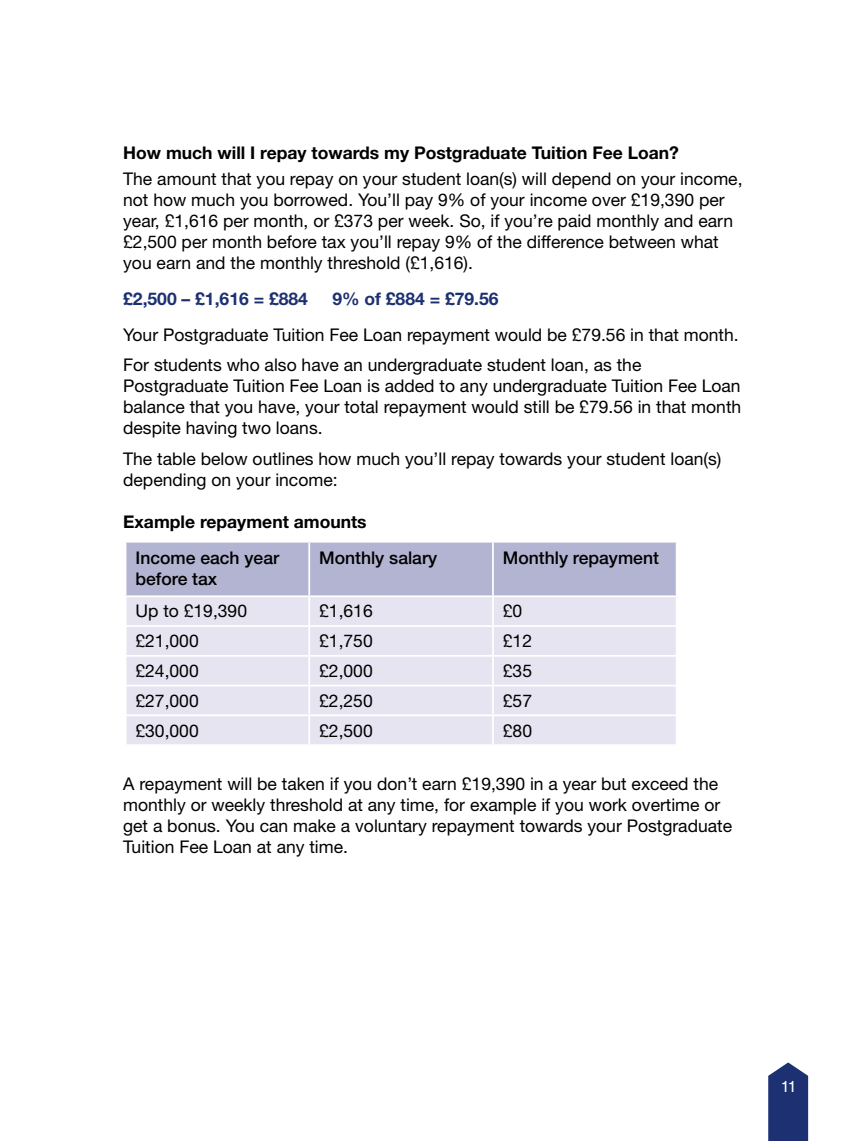
<style>
.page{position:relative;width:844px;height:1141px;background:#fff}
.page>*{position:absolute;margin:0;border:0;box-sizing:border-box;transform-origin:0 0}
.t1{font:17.5px/21px "Helvetica Neue LT Std";color:#000}
.t2{font:700 17.5px "Helvetica Neue LT Std";color:#000}
.t3{font:500 17.5px/21px "Helvetica Neue LT Std";color:#000}
.t4{font:700 17.5px "Helvetica Neue LT Std";color:#1c3072}
.t5{font:15.75px "Helvetica LT Std";color:#fff}
</style>
<div class="page">
<svg style="left:768px;top:1062px;width:39px;height:79px;background:#31437f"></svg>
<svg style="left:126px;top:543px;width:550px;height:201px;background:#d9d8e8"></svg>
<hr style="left:675px;top:716px;width:2px;height:28px;background:#fff">
<hr style="left:308px;top:543px;width:2px;height:52px;background:#fff">
<hr style="left:492px;top:543px;width:1px;height:52px;background:#fff">
<hr style="left:675px;top:543px;width:2px;height:52px;background:#fff">
<hr style="left:125px;top:595px;width:184px;height:2px;background:#fff">
<hr style="left:309px;top:595px;width:184px;height:2px;background:#fff">
<hr style="left:493px;top:595px;width:184px;height:2px;background:#fff">
<p class="t2" style="left:123px;top:142px;width:557px">How much will I repay towards my Postgraduate Tuition Fee Loan?</p>
<p class="t1" style="left:123px;top:168px;width:620px">The amount that you repay on your student loan(s) will depend on your income, not how much you borrowed. You’ll pay 9% of your income over £19,390 per year, £1,616 per month, or £373 per week. So, if you’re paid monthly and earn £2,500 per month before tax you’ll repay 9% of the difference between what you earn and the monthly threshold (£1,616).</p>
<p class="t4" style="left:123px;top:288px;width:186px">£2,500 – £1,616 = £884</p>
<p class="t4" style="left:332px;top:288px;width:168px">9% of £884 = £79.56</p>
<p class="t1" style="left:123px;top:324px;width:616px">Your Postgraduate Tuition Fee Loan repayment would be £79.56 in that month.</p>
<p class="t1" style="left:123px;top:355px;width:619px">For students who also have an undergraduate student loan, as the Postgraduate Tuition Fee Loan is added to any undergraduate Tuition Fee Loan balance that you have, your total repayment would still be £79.56 in that month despite having two loans.</p>
<p class="t1" style="left:123px;top:448px;width:599px">The table below outlines how much you’ll repay towards your student loan(s) depending on your income:</p>
<p class="t2" style="left:123px;top:511px;width:245px">Example repayment amounts</p>
<p class="t3" style="left:135px;top:547px;width:145px">Income each year before tax</p>
<p class="t3" style="left:319px;top:547px;width:120px">Monthly salary</p>
<p class="t3" style="left:502px;top:547px;width:157px">Monthly repayment</p>
<p class="t1" style="left:135px;top:600px;width:113px">Up to £19,390</p>
<p class="t1" style="left:319px;top:600px;width:55px">£1,616</p>
<p class="t1" style="left:502px;top:600px;width:21px">£0</p>
<p class="t1" style="left:135px;top:630px;width:65px">£21,000</p>
<p class="t1" style="left:319px;top:630px;width:55px">£1,750</p>
<p class="t1" style="left:502px;top:630px;width:31px">£12</p>
<p class="t1" style="left:135px;top:660px;width:65px">£24,000</p>
<p class="t1" style="left:319px;top:660px;width:55px">£2,000</p>
<p class="t1" style="left:502px;top:660px;width:31px">£35</p>
<p class="t1" style="left:135px;top:690px;width:65px">£27,000</p>
<p class="t1" style="left:319px;top:690px;width:55px">£2,250</p>
<p class="t1" style="left:502px;top:690px;width:31px">£57</p>
<p class="t1" style="left:135px;top:720px;width:65px">£30,000</p>
<p class="t1" style="left:319px;top:720px;width:55px">£2,500</p>
<p class="t1" style="left:502px;top:720px;width:31px">£80</p>
<p class="t1" style="left:123px;top:773px;width:610px">A repayment will be taken if you don’t earn £19,390 in a year but exceed the monthly or weekly threshold at any time, for example if you work overtime or get a bonus. You can make a voluntary repayment towards your Postgraduate Tuition Fee Loan at any time.</p>
<p class="t5" style="left:780px;top:1077px;width:17px">11</p>
</div>
